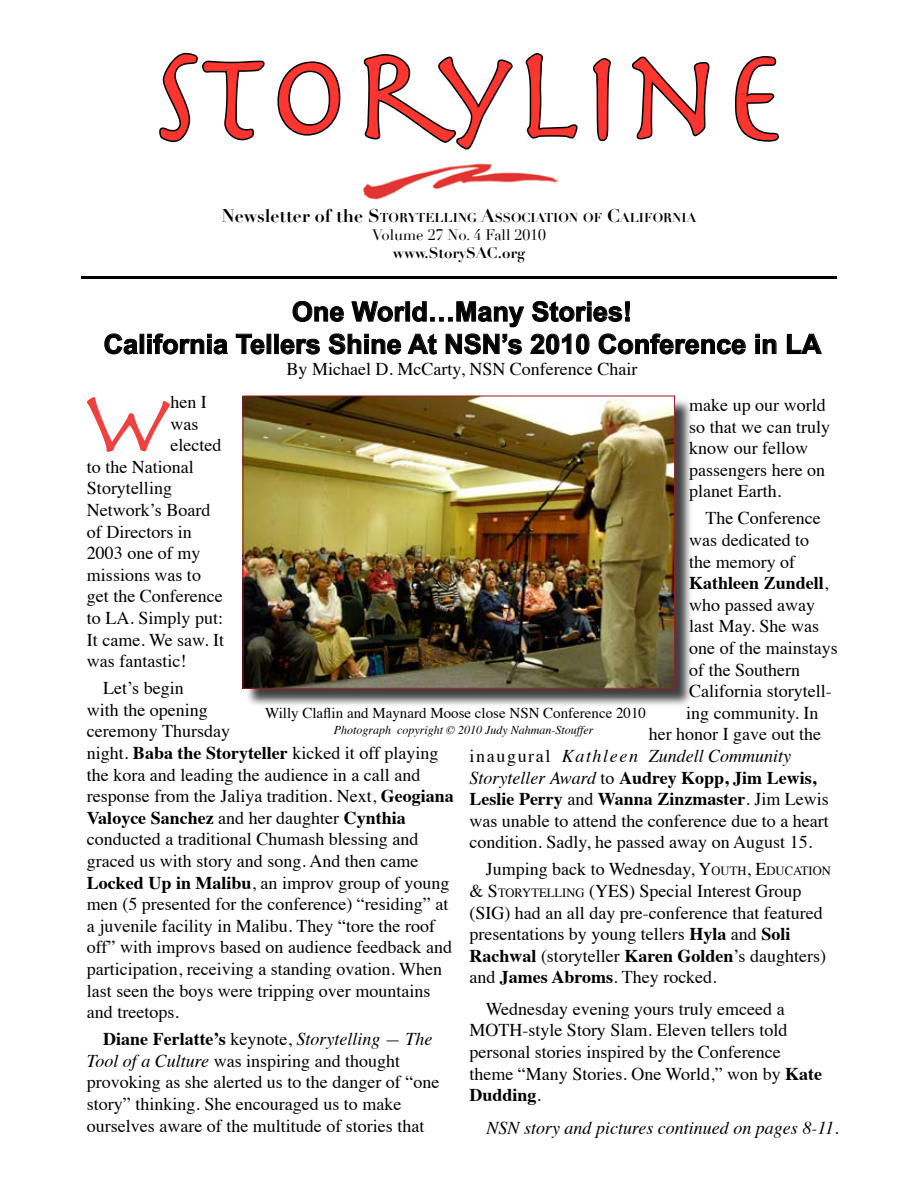
<style>
.page{position:relative;width:918px;height:1188px;background:#fff}
.page>*{position:absolute;margin:0;border:0;box-sizing:border-box;transform-origin:0 0}
.t1{font:132px "Herculanum";color:#ff3630}
.t2{font:89.7px "Herculanum";color:#ef4140}
.t3{font:700 27px/32.4px "Arial";color:#000;text-align:center}
.t4{font:18px/21.6px "Times";color:#000}
.t5{font:700 18px "Times";color:#000}
.t6{font:italic 18px "Times";color:#000}
.t7{font:15px "Times";color:#000}
.t8{font:15px "Didot";color:#000}
.t9{font:700 15px "Didot";color:#000}
.t10{font:700 12.6px "Didot";color:#000}
.t11{font:italic 12px "Times";color:#000}
.s1{font-size:18px}
.s2{font-weight:400}
.s3{font-style:normal}
.s4{font-weight:400;font-style:italic}
.s5{font-style:inherit}
.s6{font-size:12.6px}
.s7{font-weight:700}
.s8{font-style:italic}
</style>
<div class="page">
<svg style="left:532px;top:301px;width:98px;height:21px"></svg>
<svg style="left:104px;top:333px;width:34px;height:22px"></svg>
<svg style="left:148px;top:333px;width:80px;height:22px"></svg>
<svg style="left:236px;top:333px;width:29px;height:22px"></svg>
<svg style="left:280px;top:301px;width:244px;height:54px"></svg>
<svg style="left:530px;top:333px;width:60px;height:22px"></svg>
<svg style="left:598px;top:333px;width:148px;height:22px"></svg>
<svg style="left:756px;top:334px;width:21px;height:20px"></svg>
<svg style="left:787px;top:333px;width:35px;height:21px"></svg>
<svg style="left:159px;top:52px;width:106px;height:91px"></svg>
<svg style="left:277px;top:61px;width:64px;height:75px"></svg>
<svg style="left:363px;top:54px;width:150px;height:96px"></svg>
<svg style="left:525px;top:53px;width:53px;height:86px"></svg>
<svg style="left:593px;top:58px;width:18px;height:84px"></svg>
<svg style="left:631px;top:56px;width:79px;height:84px"></svg>
<svg style="left:735px;top:56px;width:44px;height:86px"></svg>
<div style="left:245px;top:398px;width:449px;height:309px;background:#000;opacity:.75"></div>
<img style="left:245px;top:398px;width:428px;height:289px">
<div style="left:243px;top:396px;width:432px;height:293px;border:1px solid #9d1b1f"></div>
<hr style="left:81px;top:276px;width:756px;height:3px;background:#000">
<img style="left:363px;top:163px;width:194px;height:37px">
<h1 class="t1" style="left:150px;top:12px;width:637px">STORYLINE</h1>
<p class="t10" style="left:222px;top:210px;width:477px"><span class="s1">Newsletter of the</span> <span class="s1">S</span>TORYTELLING <span class="s1">A</span>SS OCIATION OF <span class="s1">C</span>ALIFORNIA</p>
<p class="t8" style="left:372px;top:226px;width:175px">Volume 27 No. 4 Fall 2010</p>
<p class="t9" style="left:393px;top:244px;width:134px">www.StorySAC.org</p>
<h3 class="t3" style="left:104px;top:296px;width:719px">One World…Many Stories!<br>California Tellers Shine At NSN’s 2010 Conference in LA</h3>
<p class="t4" style="left:287px;top:357px;width:352px">By Michael D. McCarty, NSN Conference Chair</p>
<h2 class="t2" style="left:86px;top:366px;width:86px">W</h2>
<p class="t4" style="left:170px;top:390px;width:38px">hen I</p>
<p class="t4" style="left:689px;top:393px;width:142px">make up our world so that we can truly know our fellow passengers here on planet Earth.</p>
<p class="t4" style="left:705px;top:506px;width:117px">The Conference</p>
<p class="t4" style="left:689px;top:528px;width:121px">was dedicated to</p>
<p class="t4" style="left:689px;top:549px;width:107px">the memory of</p>
<p class="t5" style="left:689px;top:566px;width:141px">Kathleen Zundell<span class="s2">,</span></p>
<p class="t4" style="left:689px;top:592px;width:127px">who passed away</p>
<p class="t4" style="left:689px;top:614px;width:131px">last May. She was</p>
<p class="t4" style="left:689px;top:636px;width:150px">one of the mainstays</p>
<p class="t4" style="left:689px;top:657px;width:112px">of the Southern</p>
<p class="t4" style="left:689px;top:679px;width:144px">California storytell-</p>
<p class="t4" style="left:686px;top:700px;width:134px">ing community. In</p>
<p class="t4" style="left:649px;top:722px;width:174px">her honor I gave out the</p>
<p class="t6" style="left:470px;top:740px;width:323px"><span class="s3">inaugural</span> Kathleen Zundell Community</p>
<p class="t5" style="left:470px;top:760px;width:348px"><span class="s4">Storyteller Award</span> <span class="s2">to</span> Audrey Kopp, Jim Lewis,</p>
<p class="t5" style="left:470px;top:782px;width:361px">Leslie Perry <span class="s2">and</span> Wanna Zinzmaster<span class="s2">. Jim Lewis</span></p>
<p class="t4" style="left:470px;top:808px;width:361px">was unable to attend the conference due to a heart</p>
<p class="t4" style="left:470px;top:830px;width:344px">condition. Sadly, he passed away on August 15.</p>
<p class="t4" style="left:469px;top:857px;width:363px;text-indent:16px">Jumping back to Wednesday, <span class="s5">Y</span><span class="s6">OUTH</span><span class="s5">, E</span><span class="s6">DUCATION </span><span class="s5">&amp; S</span><span class="s6">TORYTELLING</span> (YES) Special Interest Group (SIG) had an all day pre-conference that featured presentations by young tellers <span class="s7">Hyla</span> and <span class="s7">Soli Rachwal</span> (storyteller <span class="s7">Karen Golden</span>’s daughters) and <span class="s7">James Abroms</span>. They rocked.</p>
<p class="t4" style="left:470px;top:996px;width:354px;text-indent:16px">Wednesday evening yours truly emceed a MOTH-style Story Slam. Eleven tellers told personal stories inspired by the Conference theme “Many Stories. One World,” won by <span class="s7">Kate Dudding</span>.</p>
<p class="t6" style="left:487px;top:1112px;width:353px">NSN story and pictures continued on pages 8-11.</p>
<p class="t4" style="left:170px;top:411px;width:29px">was</p>
<p class="t4" style="left:170px;top:433px;width:52px">elected</p>
<p class="t4" style="left:87px;top:454px;width:108px">to the National</p>
<p class="t4" style="left:87px;top:476px;width:87px">Storytelling</p>
<p class="t4" style="left:87px;top:498px;width:125px">Network’s Board</p>
<p class="t4" style="left:87px;top:519px;width:106px">of Directors in</p>
<p class="t4" style="left:87px;top:541px;width:115px">2003 one of my</p>
<p class="t4" style="left:87px;top:562px;width:116px">missions was to</p>
<p class="t4" style="left:87px;top:584px;width:137px">get the Conference</p>
<p class="t4" style="left:87px;top:606px;width:138px">to LA. Simply put:</p>
<p class="t4" style="left:87px;top:627px;width:139px">It came. We saw. It</p>
<p class="t4" style="left:87px;top:649px;width:101px">was fantastic!</p>
<p class="t4" style="left:87px;top:676px;width:368px;text-indent:16px">Let’s begin<br>with the opening<br>ceremony Thursday<br>night. <span class="s7">Baba the Storyteller</span> kicked it off playing the kora and leading the audience in a call and response from the Jaliya tradition. Next, <span class="s7">Geogiana Valoyce Sanchez</span> and her daughter <span class="s7">Cynthia </span>conducted a traditional Chumash blessing and graced us with story and song. And then came <span class="s7">Locked Up in Malibu</span>, an improv group of young men (5 presented for the conference) “residing” at a juvenile facility in Malibu. They “tore the roof off” with improvs based on audience feedback and participation, receiving a standing ovation. When last seen the boys were tripping over mountains and treetops.</p>
<p class="t4" style="left:87px;top:1027px;width:354px;text-indent:16px"><span class="s7">Diane Ferlatte’s</span> keynote, <span class="s8">Storytelling — The Tool of a Culture</span> was inspiring and thought provoking as she alerted us to the danger of “one story” thinking. She encouraged us to make ourselves aware of the multitude of stories that</p>
<p class="t7" style="left:265px;top:699px;width:383px">Willy Claflin and Maynard Moose close NSN Conference 2010</p>
<p class="t11" style="left:334px;top:720px;width:261px">Photograph copyright © 2010 Judy Nahman-Stouffer</p>
</div>
